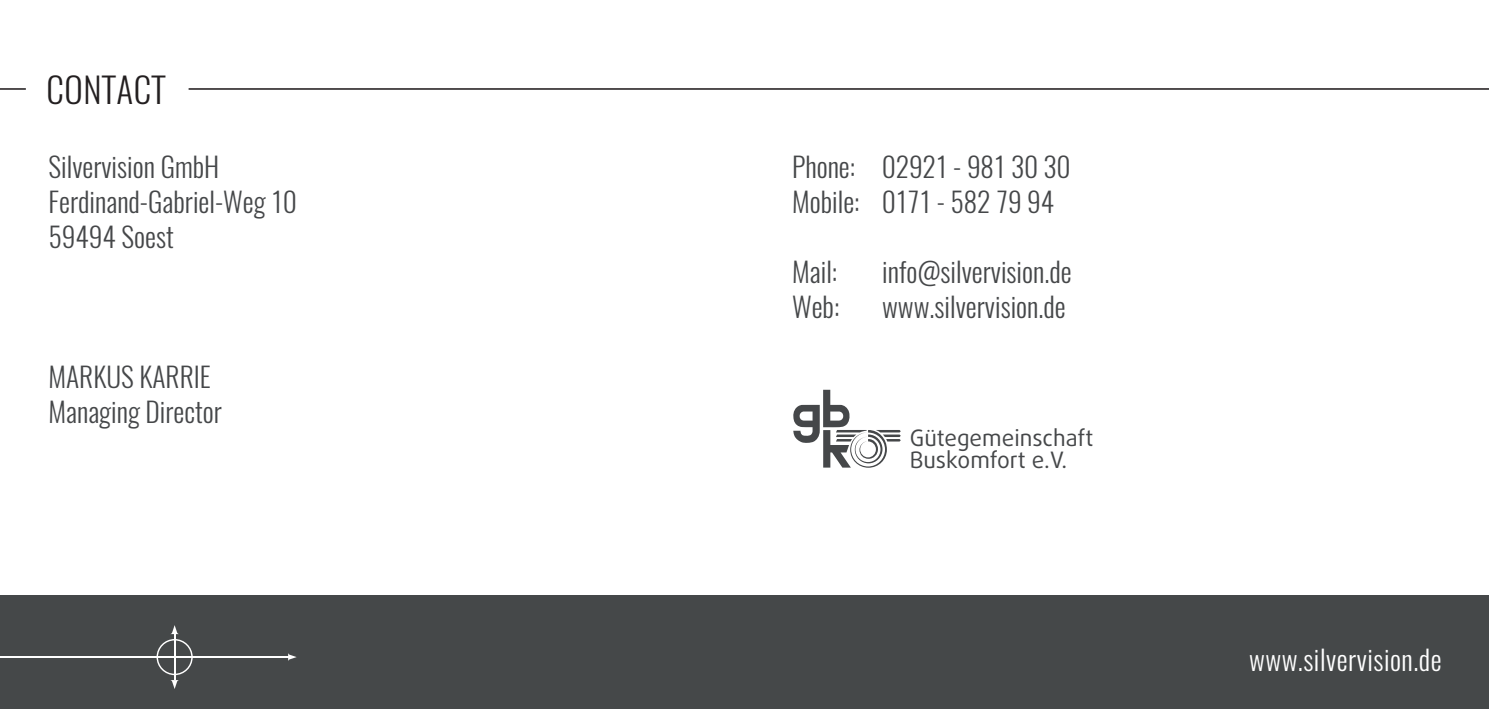
<style>
.page{position:relative;width:1489px;height:709px;background:#fff}
.page>*{position:absolute;margin:0;border:0;box-sizing:border-box;transform-origin:0 0}
.t1{font:300 35px "Oswald";letter-spacing:.02em;color:#231f20}
.t2{font:300 27.5px/35px "Oswald";color:#454749}
.t3{font:300 27.5px "Oswald";letter-spacing:.02em;color:#fff}
.t4{font:22.75px/22px "Daxline Pro";color:#454749}
</style>
<div class="page">
<hr style="left:0;top:88px;width:26px;height:2px;background:#231f20">
<div style="left:0;top:595px;width:1488px;height:114px;background:#454849"></div>
<svg style="left:288px;top:653px;width:9px;height:8px"></svg>
<hr style="left:0;top:656px;width:288px;height:1px;background:#fff">
<svg style="left:156px;top:625px;width:37px;height:64px"></svg>
<hr style="left:188px;top:88px;width:1300px;height:2px;background:#231f20">
<svg style="left:793px;top:390px;width:107px;height:78px"></svg>
<p class="t1" style="left:46px;top:66px;width:121px">CONTACT</p>
<p class="t2" style="left:48px;top:149px;width:249px">Silvervision GmbH<br>Ferdinand-Gabriel-Weg 10<br>59494 Soest</p>
<p class="t2" style="left:48px;top:359px;width:175px">MARKUS KARRIE<br>Managing Director</p>
<p class="t2" style="left:792px;top:149px;width:280px">Phone: 02921 - 981 30 30<br>Mobile: 0171 - 582 79 94</p>
<p class="t2" style="left:792px;top:254px;width:47px">Mail:</p>
<p class="t2" style="left:882px;top:254px;width:191px">info@silvervision.de</p>
<p class="t2" style="left:792px;top:289px;width:49px">Web:</p>
<p class="t2" style="left:882px;top:289px;width:185px">www.silvervision.de</p>
<p class="t4" style="left:909px;top:427px;width:185px">Gütegemeinschaft<br>Buskomfort e.V.</p>
<p class="t3" style="left:1248px;top:641px;width:194px">www.silvervision.de</p>
</div>
